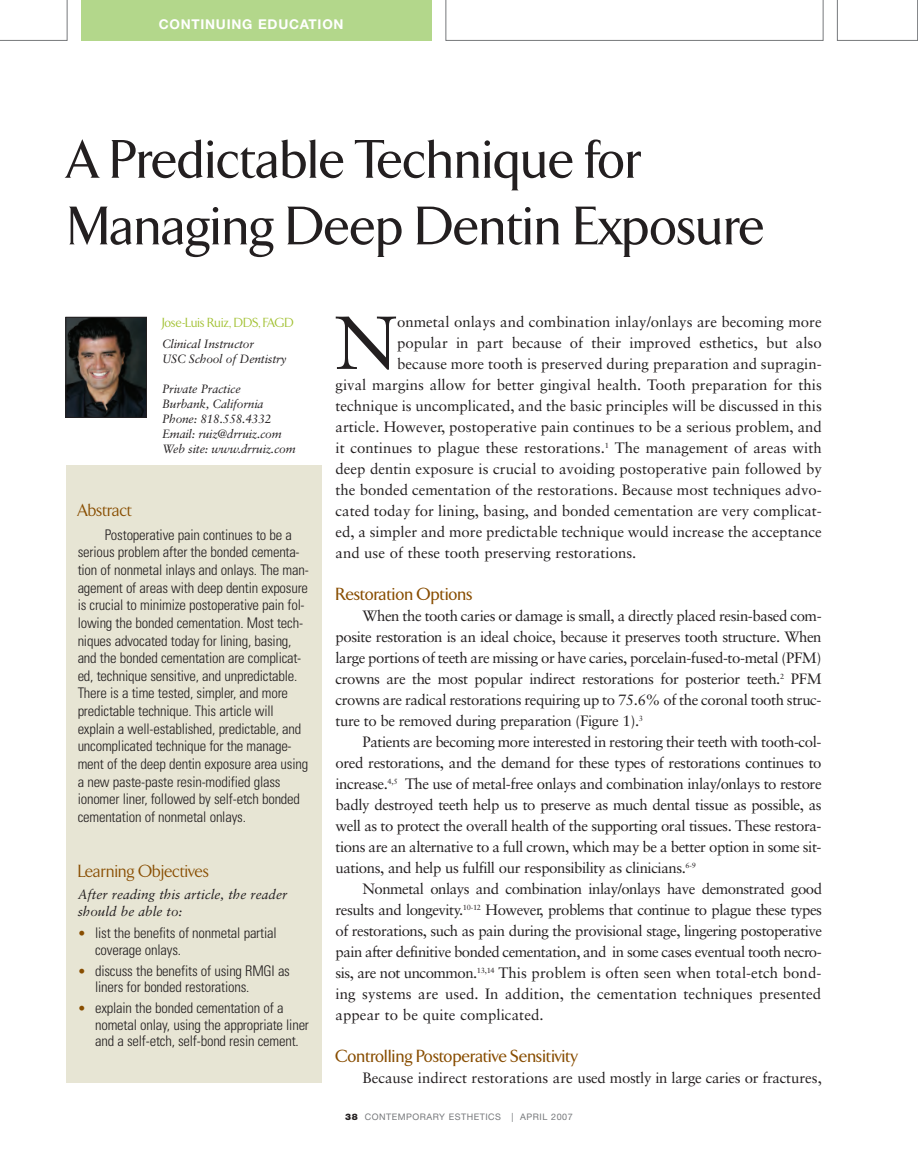
<style>
.page{position:relative;width:918px;height:1161px;background:#fff}
.page>*{position:absolute;margin:0;border:0;box-sizing:border-box;transform-origin:0 0}
.t1{font:75.15px "Sabon";color:#231f20}
.t2{font:500 55.5px/66.6px "TF Arrow";color:#231f20}
.t3{font:500 18px "TF Arrow";color:#884d00}
.t4{font:18px "TF Arrow";color:#884d00}
.t5{font:15px/21px "Sabon";color:#231f20;text-align:justify}
.t6{font:300 condensed 14.7px/17.7px "Univers";letter-spacing:-.015em;color:#231f20}
.t7{font:italic 13.5px/16.5px "Sabon";color:#231f20}
.t8{font:13.5px "TF Arrow";color:#a1c030}
.t9{font:700 13.5px "Helvetica Neue";letter-spacing:.055em;color:#fff}
.t10{font:italic 12px/15px "Sabon";letter-spacing:-.015em;color:#231f20}
.t11{font:9px "Helvetica Neue";letter-spacing:.055em;color:#76787b}
.s1{font-size:13.5px;color:#884d00}
.s2{font-weight:900;color:#231f20}
</style>
<div class="page">
<div style="left:81px;top:0;width:351px;height:41px;background:#b3d78b"></div>
<svg style="left:446px;top:0;width:378px;height:41px"></svg>
<svg style="left:0;top:0;width:68px;height:41px"></svg>
<svg style="left:837px;top:0;width:81px;height:41px"></svg>
<div style="left:66px;top:465px;width:256px;height:617px;background:#e7e5d4"></div>
<img style="left:68px;top:319px;width:77px;height:97px">
<div style="left:66px;top:317px;width:81px;height:101px;border:1px solid #231f20"></div>
<p class="t9" style="left:159px;top:16px;width:186px">CONTINUING EDUCATION</p>
<h2 class="t2" style="left:68px;top:131px;width:699px">A Predictable Technique for<br>Managing Deep Dentin Exposure</h2>
<p class="t8" style="left:162px;top:318px;width:133px">Jose-Luis Ruiz, DDS, FAGD</p>
<p class="t10" style="left:162px;top:337px;width:126px">Clinical Instructor<br>USC School of Dentistry</p>
<p class="t10" style="left:162px;top:382px;width:135px">Private Practice<br>Burbank, California<br>Phone: 818.558.4332<br>Email: ruiz@drruiz.com<br>Web site: www.drruiz.com</p>
<p class="t4" style="left:78px;top:504px;width:56px">Abstract</p>
<p class="t6" style="left:78px;top:527px;width:233px;text-indent:27px">Postoperative pain continues to be a serious problem after the bonded cementa&shy;tion of nonmetal inlays and onlays. The man&shy;agement of areas with deep dentin exposure is crucial to minimize postoperative pain fol&shy;lowing the bonded cementation. Most tech&shy;niques advocated today for lining, basing, and the bonded cementation are complicat&shy;ed, technique sensitive, and unpredictable.<br>There is a time tested, simpler, and more predictable technique. This article will explain a well-established, predictable, and uncomplicated technique for the manage&shy;ment of the deep dentin exposure area using a new paste-paste resin-modified glass ionomer liner, followed by self-etch bonded cementation of nonmetal onlays.</p>
<p class="t4" style="left:78px;top:864px;width:133px">Learning Objectives</p>
<p class="t7" style="left:78px;top:887px;width:211px">After reading this article, the reader should be able to:</p>
<p class="t6" style="left:95px;top:926px;width:183px;line-height:16.5px;text-indent:-17px"><span class="s1">•</span> list the benefits of nonmetal partial coverage onlays.</p>
<p class="t6" style="left:95px;top:963px;width:196px;line-height:16.5px;text-indent:-17px"><span class="s1">•</span> discuss the benefits of using RMGI as liners for bonded restorations.</p>
<p class="t6" style="left:95px;top:1001px;width:215px;line-height:16.5px;text-indent:-17px"><span class="s1">•</span> explain the bonded cementation of a nometal onlay, using the appropriate liner and a self-etch, self-bond resin cement.</p>
<h1 class="t1" style="left:335px;top:312px;width:64px">N</h1>
<p class="t5" style="left:397px;top:312px;width:426px">onmetal onlays and combination inlay/onlays are becoming more</p>
<p class="t5" style="left:397px;top:333px;width:426px">popular in part because of their improved esthetics, but also</p>
<p class="t5" style="left:397px;top:354px;width:426px">because more tooth is preserved during preparation and supragin-</p>
<p class="t5" style="left:336px;top:375px;width:488px">gival margins allow for better gingival health. Tooth preparation for this</p>
<p class="t5" style="left:336px;top:396px;width:488px">technique is uncomplicated, and the basic principles will be discussed in this</p>
<p class="t5" style="left:336px;top:417px;width:488px">article. However, postoperative pain continues to be a serious problem, and</p>
<p class="t5" style="left:336px;top:438px;width:488px">it continues to plague these restorations.<sup>1</sup> The management of areas with</p>
<p class="t5" style="left:336px;top:459px;width:488px">deep dentin exposure is crucial to avoiding postoperative pain followed by</p>
<p class="t5" style="left:336px;top:480px;width:488px">the bonded cementation of the restorations. Because most techniques advo-</p>
<p class="t5" style="left:336px;top:501px;width:488px">cated today for lining, basing, and bonded cementation are very complicat-</p>
<p class="t5" style="left:336px;top:522px;width:488px">ed, a simpler and more predictable technique would increase the acceptance</p>
<p class="t5" style="left:336px;top:543px;width:302px">and use of these tooth preserving restorations.</p>
<p class="t3" style="left:336px;top:588px;width:139px">Restoration Options</p>
<p class="t5" style="left:336px;top:606px;width:488px;text-indent:27px">When the tooth caries or damage is small, a directly placed resin-based com&shy;posite restoration is an ideal choice, because it preserves tooth structure. When large portions of teeth are missing or have caries, porcelain-fused-to-metal (PFM) crowns are the most popular indirect restorations for posterior teeth.<sup>2</sup> PFM crowns are radical restorations requiring up to 75.6% of the coronal tooth struc&shy;ture to be removed during preparation (Figure 1).<sup>3</sup></p>
<p class="t5" style="left:336px;top:732px;width:488px;text-indent:27px">Patients are becoming more interested in restoring their teeth with tooth-col&shy;ored restorations, and the demand for these types of restorations continues to increase.<sup>4,5</sup> The use of metal-free onlays and combination inlay/onlays to restore badly destroyed teeth help us to preserve as much dental tissue as possible, as well as to protect the overall health of the supporting oral tissues. These restora&shy;tions are an alternative to a full crown, which may be a better option in some sit&shy;uations, and help us fulfill our responsibility as clinicians.<sup>6-9</sup></p>
<p class="t5" style="left:336px;top:879px;width:488px;text-indent:27px">Nonmetal onlays and combination inlay/onlays have demonstrated good results and longevity.<sup>10-12</sup> However, problems that continue to plague these types of restorations, such as pain during the provisional stage, lingering postoperative pain after definitive bonded cementation, and in some cases eventual tooth necro&shy;sis, are not uncommon.<sup>13,14</sup> This problem is often seen when total-etch bond&shy;ing systems are used. In addition, the cementation techniques presented appear to be quite complicated.</p>
<p class="t3" style="left:336px;top:1050px;width:244px">Controlling Postoperative Sensitivity</p>
<p class="t5" style="left:363px;top:1068px;width:461px">Because indirect restorations are used mostly in large caries or fractures,</p>
<p class="t11" style="left:345px;top:1114px;width:229px"><span class="s2">38</span> CONTEMPORARY ESTHETICS | APRIL 2007</p>
</div>
